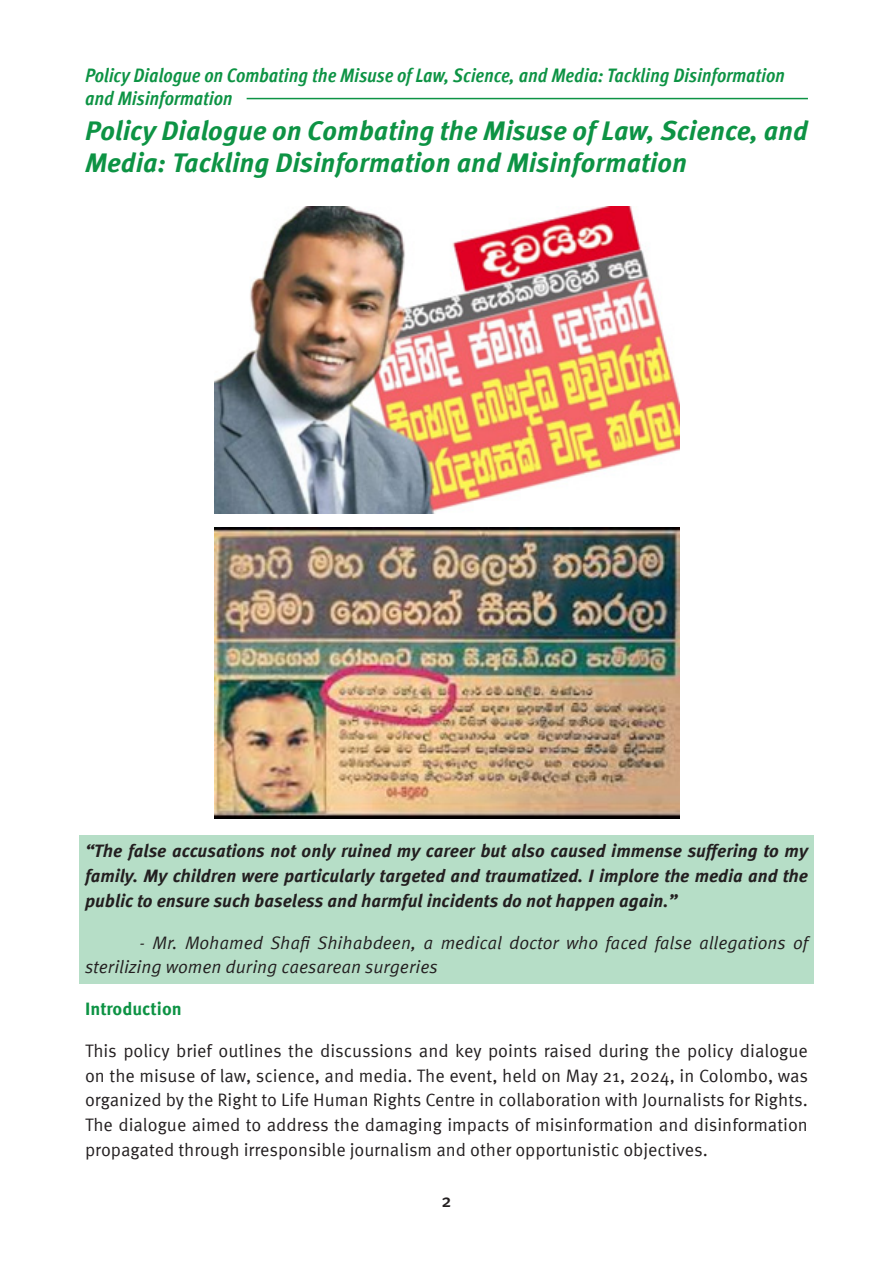
<style>
.page{position:relative;width:893px;height:1263px;background:#fff}
.page>*{position:absolute;margin:0;border:0;box-sizing:border-box;transform-origin:0 0}
.Head_1{font:italic 700 27px/32.4px "Meta Pro";color:#0d9344}
.t1{font:italic 700 condensed 19.5px/23.4px "Meta Pro";color:#0d9344}
.Body{font:18px/24.8px "Meta Pro";color:#231f20;text-align:justify}
.Body-2{font:italic 700 18px/24.8px "Meta Pro";color:#231f20;text-align:justify}
.Body-3{font:italic 18px/24.8px "Meta Pro";color:#231f20}
.Body-4{font:700 18px "Meta Pro";color:#0d9344}
.t2{font:500 18px "Meta Pro";color:#231f20}
</style>
<div class="page">
<hr style="left:247px;top:98px;width:561px;height:1px;background:#0d9344">
<div style="left:79px;top:835px;width:735px;height:148px;background:#b6dec7"></div>
<img style="left:215px;top:206px;width:464px;height:307px">
<img style="left:215px;top:528px;width:464px;height:291px">
<p class="t1" style="left:85px;top:62px;width:701px">Policy Dialogue on Combating the Misuse of Law, Science, and Media: Tackling Disinformation and Misinformation</p>
<p class="Head_1" style="left:85px;top:112px;width:724px">Policy Dialogue on Combating the Misuse of Law, Science, and<br>Media: Tackling Disinformation and Misinformation</p>
<p class="Body-2" style="left:85px;top:838px;width:724px">“The false accusations not only ruined my career but also caused immense suffering to my family. My children were particularly targeted and traumatized. I implore the media and the public to ensure such baseless and harmful incidents do not happen again.”</p>
<p class="Body-3" style="left:85px;top:929px;width:724px;text-indent:54px">- Mr. Mohamed Shafi Shihabdeen, a medical doctor who faced false allegations of sterilizing women during caesarean surgeries</p>
<p class="Body-4" style="left:85px;top:995px;width:98px">Introduction</p>
<p class="Body" style="left:85px;top:1037px;width:725px">This policy brief outlines the discussions and key points raised during the policy dialogue on the misuse of law, science, and media. The event, held on May 21, 2024, in Colombo, was organized by the Right to Life Human Rights Centre in collaboration with Journalists for Rights.<br>The dialogue aimed to address the damaging impacts of misinformation and disinformation propagated through irresponsible journalism and other opportunistic objectives.</p>
<p class="t2" style="left:441px;top:1186px;width:12px">2</p>
</div>
